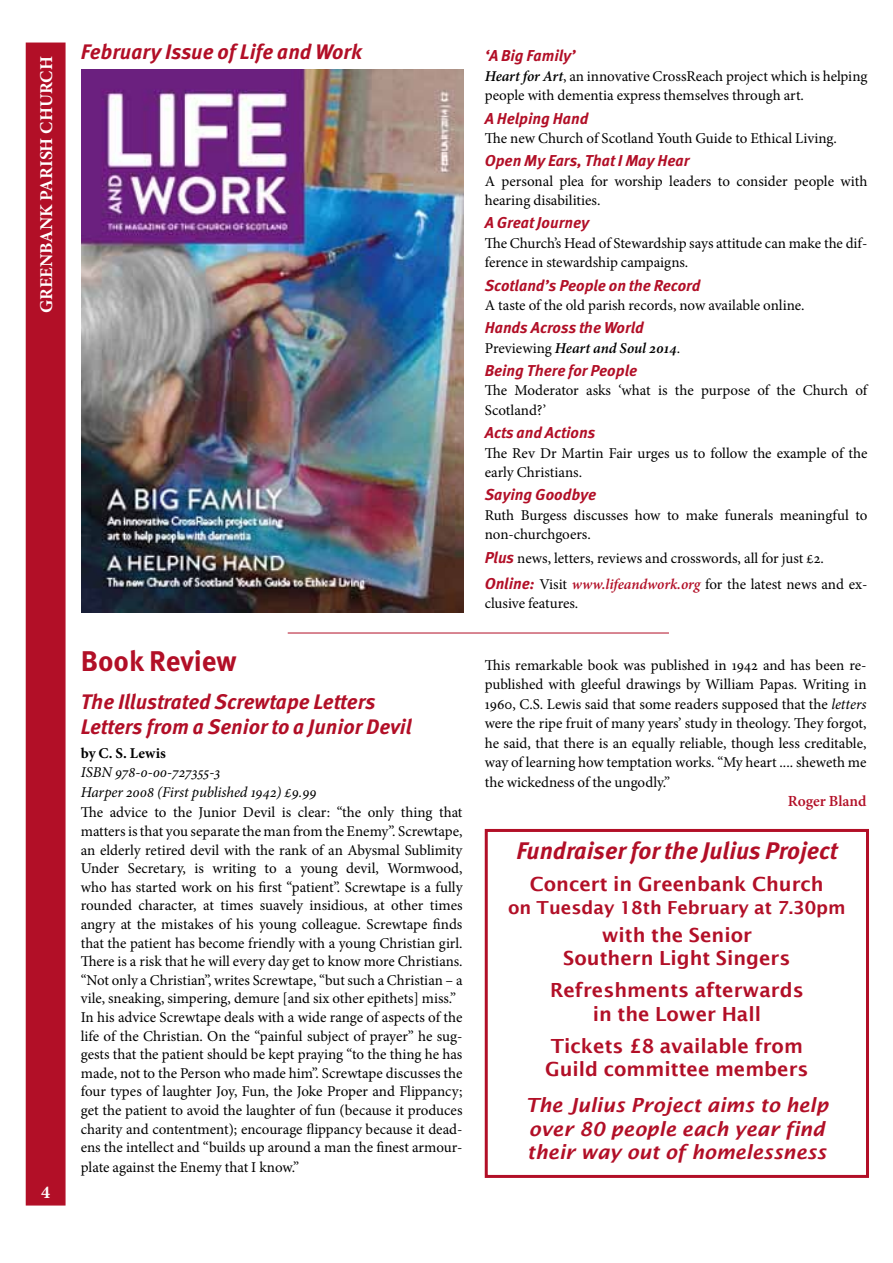
<style>
.page{position:relative;width:893px;height:1263px;background:#fff}
.page>*{position:absolute;margin:0;border:0;box-sizing:border-box;transform-origin:0 0}
.Heading_1{font:700 28.5px "Meta Pro";color:#b20f27}
.Heading_2_after_H1{font:italic 700 24px "Meta Pro";color:#b20f27}
.Heading_2_after_H1-2{font:italic 700 21px/25.2px "Meta Pro";color:#b20f27}
.Body{font:600 19.5px/23.4px "Lucida Sans";color:#b20f27;text-align:center}
.Body-2{font:italic 600 19.5px/23.4px "Lucida Sans";color:#b20f27}
.Body-3{font:600 18px "Lucida Sans";color:#b20f27}
.t1{font:700 18px "Minion Pro";color:#fff}
.Heading_2_for_L_W{font:italic 700 15.75px "Meta Pro";color:#b20f27}
.author0{font:600 15.45px "Minion Pro";letter-spacing:-.005em;color:#b20f27}
.Body-4{font:15px/19.5px "Minion Pro";letter-spacing:-.005em;color:#000}
.Body-5{font:italic 15px "Minion Pro";letter-spacing:-.005em;color:#000}
.Body-6{font:italic 600 15px "Minion Pro";letter-spacing:-.005em;color:#000}
.Body-7{font:700 15px "Minion Pro";letter-spacing:.01em;color:#000}
.s1{font-weight:600;font-style:italic}
.s2{font-weight:400;font-style:normal}
.s3{font-family:"Meta Pro";font-weight:700;font-style:italic;font-size:15.75px;color:#b20f27}
.s4{font-weight:600;font-style:italic;color:#b20f27}
.s5{font-style:italic}
</style>
<div class="page">
<img style="left:81px;top:69px;width:382px;height:543px">
<hr style="left:288px;top:633px;width:381px;height:1px;background:#b20f27">
<div style="left:485px;top:829px;width:384px;height:349px;border:3px solid #b20f27"></div>
<div style="left:26px;top:43px;width:40px;height:1162px;background:#b20f27;border:2px solid #b20f27"></div>
<p class="t1" style="left:34px;top:313px;width:258px;rotate:-90deg">GREENBANK PARISH CHURCH</p>
<p class="t1" style="left:41px;top:1180px;width:10px">4</p>
<p class="Heading_2_after_H1-2" style="left:81px;top:40px;width:283px">February Issue of Life and Work</p>
<p class="Heading_2_for_L_W" style="left:485px;top:46px;width:92px">‘A Big Family’</p>
<p class="Body-4" style="left:485px;top:67px;width:384px"><span class="s1">Heart for Art</span>, an innovative CrossReach project which is helping people with dementia express themselves through art.</p>
<p class="Heading_2_for_L_W" style="left:485px;top:108px;width:105px">A Helping Hand</p>
<p class="Body-4" style="left:485px;top:129px;width:354px">The new Church of Scotland Youth Guide to Ethical Living.</p>
<p class="Heading_2_for_L_W" style="left:485px;top:151px;width:206px">Open My Ears, That I May Hear</p>
<p class="Body-4" style="left:485px;top:171px;width:384px">A personal plea for worship leaders to consider people with hearing disabilities.</p>
<p class="Heading_2_for_L_W" style="left:485px;top:213px;width:106px">A Great Journey</p>
<p class="Body-4" style="left:485px;top:233px;width:384px">The Church’s Head of Stewardship says attitude can make the dif&shy;ference in stewardship campaigns.</p>
<p class="Heading_2_for_L_W" style="left:485px;top:275px;width:217px">Scotland’s People on the Record</p>
<p class="Body-4" style="left:485px;top:296px;width:321px">A taste of the old parish records, now available online.</p>
<p class="Heading_2_for_L_W" style="left:485px;top:318px;width:161px">Hands Across the World</p>
<p class="Body-6" style="left:485px;top:337px;width:197px"><span class="s2">Previewing</span> Heart and Soul 2014<span class="s2">.</span></p>
<p class="Heading_2_for_L_W" style="left:485px;top:360px;width:154px">Being There for People</p>
<p class="Body-4" style="left:485px;top:381px;width:384px">The Moderator asks ‘what is the purpose of the Church of<br>Scotland?’</p>
<p class="Heading_2_for_L_W" style="left:485px;top:423px;width:112px">Acts and Actions</p>
<p class="Body-4" style="left:485px;top:443px;width:384px">The Rev Dr Martin Fair urges us to follow the example of the early Christians.</p>
<p class="Heading_2_for_L_W" style="left:485px;top:485px;width:113px">Saying Goodbye</p>
<p class="Body-4" style="left:485px;top:505px;width:384px">Ruth Burgess discusses how to make funerals meaningful to non-churchgoers.</p>
<p class="Body-4" style="left:485px;top:548px;width:341px"><span class="s3">Plus</span> news, letters, reviews and crosswords, all for just £2.</p>
<p class="Body-4" style="left:485px;top:574px;width:384px"><span class="s3">Online:</span> Visit <span class="s4">www.lifeandwork.org</span> for the latest news and ex&shy;clusive features.</p>
<p class="Heading_1" style="left:81px;top:643px;width:158px">Book Review</p>
<p class="Heading_2_after_H1-2" style="left:81px;top:689px;width:332px">The Illustrated Screwtape Letters<br>Letters from a Senior to a Junior Devil</p>
<p class="Body-7" style="left:81px;top:742px;width:87px">by C. S. Lewis</p>
<p class="Body-5" style="left:81px;top:762px;width:141px">ISBN 978-0-00-727355-3</p>
<p class="Body-5" style="left:81px;top:782px;width:237px">Harper 2008 (First published 1942) £9.99</p>
<p class="Body-4" style="left:81px;top:803px;width:383px;line-height:18.6px;text-align:justify">The advice to the Junior Devil is clear: “the only thing that matters is that you separate the man from the Enemy”. Screwtape, an elderly retired devil with the rank of an Abysmal Sublimity Under Secretary, is writing to a young devil, Wormwood, who has started work on his first “patient”. Screwtape is a fully rounded character, at times suavely insidious, at other times angry at the mistakes of his young colleague. Screwtape finds that the patient has become friendly with a young Christian girl.<br>There is a risk that he will every day get to know more Christians. “Not only a Christian”, writes Screwtape, “but such a Christian – a vile, sneaking, simpering, demure [and six other epithets] miss.”</p>
<p class="Body-4" style="left:81px;top:1008px;width:383px;line-height:18.8px;text-align:justify">In his advice Screwtape deals with a wide range of aspects of the life of the Christian. On the “painful subject of prayer” he sug&shy;gests that the patient should be kept praying “to the thing he has made, not to the Person who made him”. Screwtape discusses the four types of laughter Joy, Fun, the Joke Proper and Flippancy; get the patient to avoid the laughter of fun (because it produces charity and contentment); encourage flippancy because it dead&shy;ens the intellect and “builds up around a man the finest armour&shy;plate against the Enemy that I know.”</p>
<p class="Body-4" style="left:485px;top:655px;width:383px;text-align:justify">This remarkable book was published in 1942 and has been re&shy;published with gleeful drawings by William Papas. Writing in 1960, C.S. Lewis said that some readers supposed that the <span class="s5">letters </span>were the ripe fruit of many years’ study in theology. They forgot, he said, that there is an equally reliable, though less creditable, way of learning how temptation works. “My heart .... sheweth me the wickedness of the ungodly.”</p>
<p class="author0" style="left:788px;top:790px;width:80px">Roger Bland</p>
<p class="Heading_2_after_H1" style="left:516px;top:835px;width:322px">Fundraiser for the Julius Project</p>
<p class="Body" style="left:530px;top:872px;width:295px">Concert in Greenbank Church</p>
<p class="Body-3" style="left:508px;top:898px;width:339px">on Tuesday 18th February at 7.30pm</p>
<p class="Body" style="left:563px;top:923px;width:229px">with the Senior<br>Southern Light Singers</p>
<p class="Body" style="left:550px;top:978px;width:255px">Refreshments afterwards in the Lower Hall</p>
<p class="Body" style="left:545px;top:1034px;width:265px;text-align:left">Tickets £8 available from<br>Guild committee members</p>
<p class="Body-2" style="left:525px;top:1093px;width:304px">The Julius Project aims to help over 80 people each year find their way out of homelessness</p>
</div>
